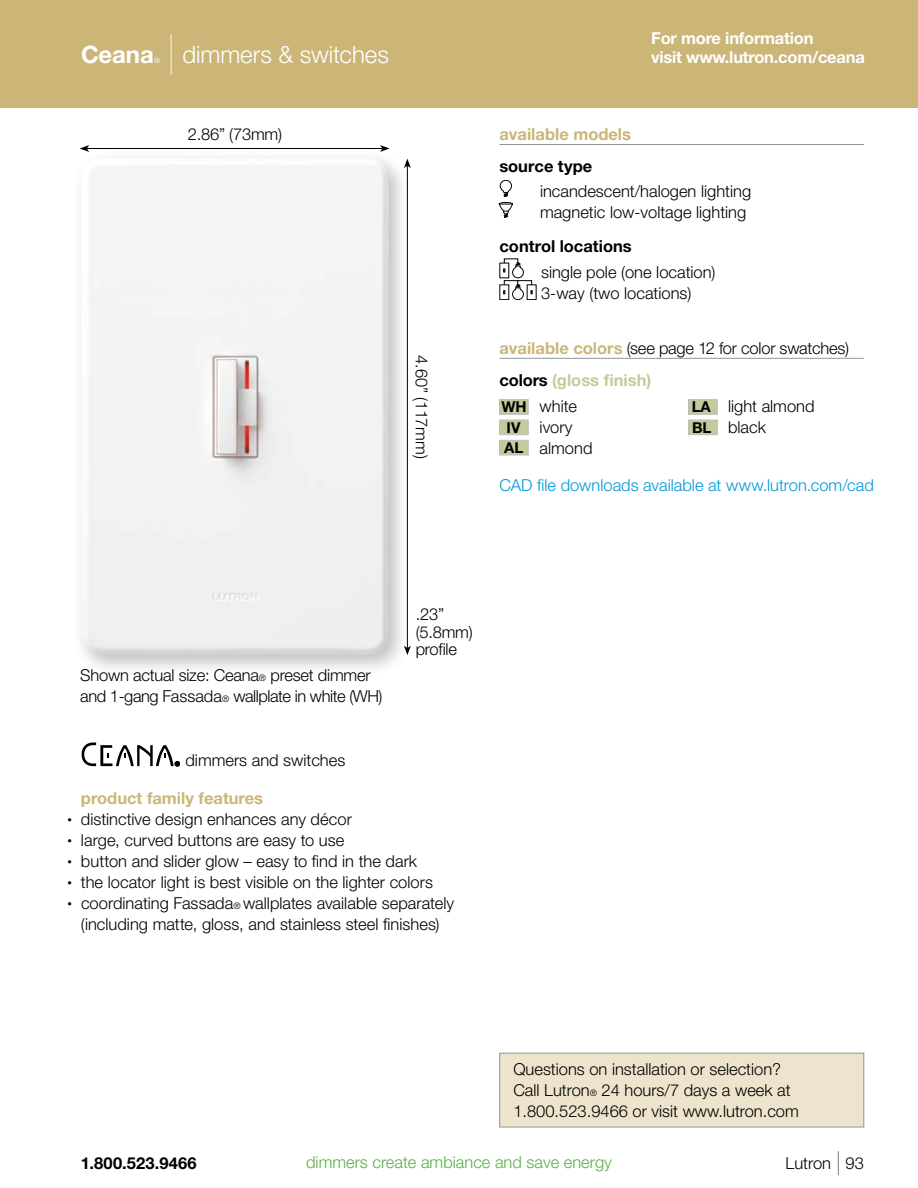
<style>
.page{position:relative;width:918px;height:1188px;background:#fff}
.page>*{position:absolute;margin:0;border:0;box-sizing:border-box;transform-origin:0 0}
.t1{font:300 24px "Helvetica Neue LT Std";color:#fff}
.t2{font:700 24px "Helvetica Neue LT Std";letter-spacing:-.005em;color:#fff}
.t3{font:300 16.5px/21px "Helvetica Neue LT Std";color:#000}
.t4{font:300 16.5px "Helvetica Neue LT Std";color:#0098d6}
.t5{font:700 16.5px/19.5px "Helvetica Neue LT Std";letter-spacing:-.015em;color:#fff}
.t6{font:700 16.5px "Helvetica Neue LT Std";color:#000}
.t7{font:700 16.5px "Helvetica Neue LT Std";color:#cbb677}
.t8{font:300 16.5px "Helvetica Neue LT Std";color:#56b145}
.t9{font:700 16.5px/25.8px "Helvetica Neue LT Std";color:#c5ca9b}
.t10{font:700 15px/20.4px "Helvetica Neue LT Std";color:#000}
.t11{font:300 7.5px "Helvetica Neue LT Std";color:#fff}
.s1{font-weight:200;font-size:40.5px}
.s2{font-weight:700;color:#cbb677}
.s3{color:#000}
.s4{font-weight:300;color:#000}
.s5{font-size:9px}
.s6{font-weight:200;font-size:24px}
</style>
<div class="page">
<div style="left:0;top:0;width:918px;height:108px;background:#cbb677"></div>
<div style="left:500px;top:1053px;width:364px;height:74px;background:#eee4cd"></div>
<div style="left:500px;top:1053px;width:364px;height:74px;border:1px solid #939598"></div>
<svg style="left:82px;top:742px;width:98px;height:24px"></svg>
<div style="left:72px;top:149px;width:338px;height:527px;background:#000;opacity:.25"></div>
<img style="left:81px;top:158px;width:308px;height:497px">
<hr style="left:500px;top:144px;width:364px;height:1px;background:#939598">
<svg style="left:499px;top:180px;width:14px;height:38px"></svg>
<div style="left:499px;top:399px;width:30px;height:16px;background:#c5ca9b;border:1px solid #bcbdc0"></div>
<div style="left:499px;top:420px;width:30px;height:15px;background:#c5ca9b;border:1px solid #bcbdc0"></div>
<div style="left:499px;top:440px;width:30px;height:15px;background:#c5ca9b;border:1px solid #bcbdc0"></div>
<div style="left:688px;top:399px;width:30px;height:16px;background:#c5ca9b;border:1px solid #bcbdc0"></div>
<div style="left:688px;top:420px;width:30px;height:15px;background:#c5ca9b;border:1px solid #bcbdc0"></div>
<hr style="left:500px;top:358px;width:364px;height:1px;background:#939598">
<svg style="left:500px;top:259px;width:36px;height:41px"></svg>
<hr style="left:87px;top:148px;width:295px;height:1px;background:#000">
<svg style="left:80px;top:145px;width:9px;height:7px"></svg>
<svg style="left:380px;top:145px;width:10px;height:7px"></svg>
<hr style="left:407px;top:166px;width:1px;height:482px;background:#000">
<svg style="left:404px;top:646px;width:7px;height:9px"></svg>
<svg style="left:404px;top:159px;width:7px;height:9px"></svg>
<h1 class="t2" style="left:81px;top:40px;width:74px">Ceana</h1>
<p class="t11" style="left:154px;top:56px;width:7px">®</p>
<h1 class="t1" style="left:167px;top:40px;width:224px"><span class="s1">|</span> dimmers &amp; switches</h1>
<p class="t3" style="left:188px;top:123px;width:96px">2.86” (73mm)</p>
<p class="t3" style="left:433px;top:355px;width:105px;rotate:90deg">4.60” (117mm)</p>
<p class="t5" style="left:651px;top:28px;width:215px">For more information<br>visit www.lutron.com/ceana</p>
<p class="t7" style="left:500px;top:124px;width:133px">available models</p>
<p class="t6" style="left:500px;top:156px;width:94px">source type</p>
<p class="t3" style="left:540px;top:180px;width:213px">incandescent/halogen lighting magnetic low-voltage lighting</p>
<p class="t6" style="left:500px;top:236px;width:134px">control locations</p>
<p class="t3" style="left:541px;top:261px;width:176px">single pole (one location)<br>3-way (two locations)</p>
<p class="t3" style="left:500px;top:337px;width:351px"><span class="s2">available colors</span> (see page 12 for color swatches)</p>
<p class="t9" style="left:540px;top:367px;width:113px;text-indent:-40px"><span class="s3">colors</span> (gloss finish) <span class="s4">white</span></p>
<p class="t3" style="left:540px;top:416px;width:54px">ivory almond</p>
<p class="t10" style="left:501px;top:397px;width:27px">WH<br>IV<br>AL</p>
<p class="t10" style="left:692px;top:397px;width:21px">LA<br>BL</p>
<p class="t3" style="left:728px;top:395px;width:88px">light almond black</p>
<p class="t4" style="left:499px;top:475px;width:376px">CAD file downloads available at www.lutron.com/cad</p>
<p class="t3" style="left:80px;top:665px;width:304px">Shown actual size: Ceana<span class="s5">®</span> preset dimmer and 1-gang Fassada<span class="s5">®</span> wallplate in white (WH)</p>
<p class="t3" style="left:185px;top:749px;width:161px">dimmers and switches</p>
<p class="t3" style="left:416px;top:605px;width:59px;line-height:17.7px">.23” (5.8mm) profile</p>
<p class="t7" style="left:81px;top:788px;width:184px">product family features</p>
<p class="t3" style="left:68px;top:808px;width:286px"><span class="s5">•</span> distinctive design enhances any décor</p>
<p class="t3" style="left:68px;top:829px;width:278px"><span class="s5">•</span> large, curved buttons are easy to use</p>
<p class="t3" style="left:68px;top:850px;width:351px"><span class="s5">•</span> button and slider glow – easy to find in the dark</p>
<p class="t3" style="left:68px;top:871px;width:367px"><span class="s5">•</span> the locator light is best visible on the lighter colors</p>
<p class="t3" style="left:68px;top:892px;width:388px;text-align:center"><span class="s5">•</span> coordinating Fassada<span class="s5">®</span> wallplates available separately (including matte, gloss, and stainless steel finishes)</p>
<p class="t3" style="left:513px;top:1058px;width:287px">Questions on installation or selection?<br>Call Lutron<span class="s5">®</span> 24 hours/7 days a week at<br>1.800.523.9466 or visit www.lutron.com</p>
<p class="t6" style="left:81px;top:1152px;width:117px">1.800.523.9466</p>
<p class="t8" style="left:306px;top:1152px;width:307px">dimmers create ambiance and save energy</p>
<p class="t3" style="left:786px;top:1152px;width:80px">Lutron <span class="s6">|</span> 93</p>
</div>
